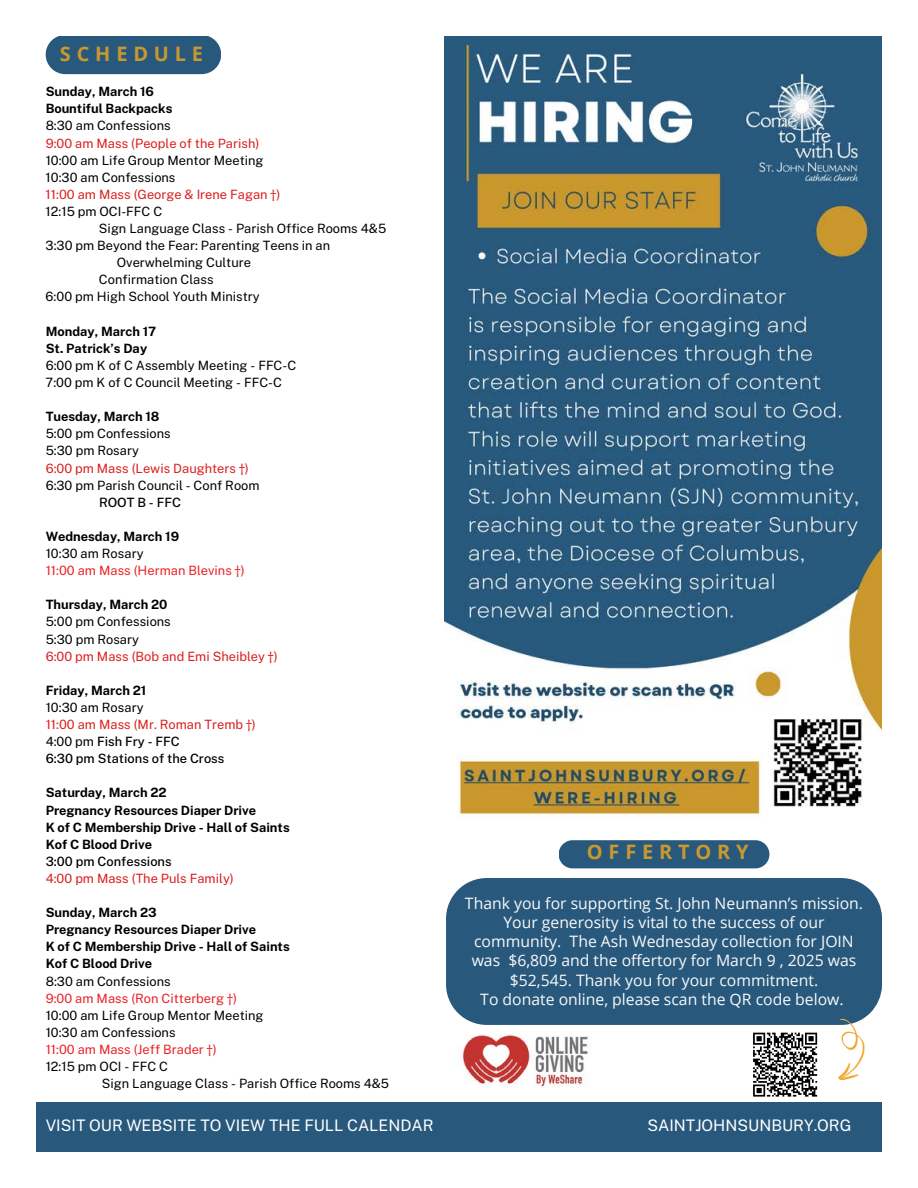
<style>
.page{position:relative;width:918px;height:1188px;background:#fff}
.page>*{position:absolute;margin:0;border:0;box-sizing:border-box;transform-origin:0 0}
.t1{font:700 19.95px "Open Sans";letter-spacing:.29em;color:#ca982c}
.t2{font:15.9px "Public Sans";color:#fff}
.t3{font:15.75px/19.2px "Open Sans";color:#f9f9f9;text-align:center}
.t4{font:12.9px/17.1px "Public Sans";color:#000}
.t5{font:700 12.9px/17.1px "Public Sans";color:#000}
.t6{font:12.9px/17.1px "Public Sans";color:#db1e1e}
.t7{font:12.9px/17.1px "Public Sans";color:#ea2127}
.t8{font:500 12.9px/17.1px "Public Sans";color:#000}
.s1{font-weight:700}
.s2{font-weight:700;color:#000}
.s3{color:#000}
.s4{font-weight:400}
.s5{font-weight:400;color:#db1e1e}
.s6{font-weight:500}
</style>
<div class="page">
<div style="left:36px;top:1102px;width:846px;height:50px;background:#28597d"></div>
<svg style="left:753px;top:1032px;width:65px;height:65px"></svg>
<img style="left:462px;top:1034px;width:126px;height:53px">
<div style="left:46px;top:36px;width:175px;height:38px;background:#28597d"></div>
<div style="left:446px;top:878px;width:436px;height:147px;background:#28597d"></div>
<svg style="left:838px;top:1019px;width:28px;height:61px"></svg>
<div style="left:559px;top:840px;width:210px;height:28px;background:#28597d"></div>
<img style="left:445px;top:36px;width:437px;height:783px">
<p class="t1" style="left:60px;top:40px;width:145px">SCHEDULE</p>
<p class="t5" style="left:46px;top:82px;width:110px">Sunday, March 16</p>
<p class="t5" style="left:46px;top:99px;width:128px">Bountiful Backpacks</p>
<p class="t4" style="left:46px;top:116px;width:127px">8:30 am Confessions</p>
<p class="t6" style="left:46px;top:134px;width:215px">9:00 am Mass (People of the Parish)</p>
<p class="t4" style="left:46px;top:151px;width:219px">10:00 am Life Group Mentor Meeting</p>
<p class="t4" style="left:46px;top:168px;width:131px">10:30 am Confessions</p>
<p class="t6" style="left:46px;top:185px;width:236px">11:00 am Mass (George &amp; Irene Fagan †)</p>
<p class="t4" style="left:46px;top:202px;width:118px">12:15 pm OCI-FFC C</p>
<p class="t4" style="left:99px;top:219px;width:289px">Sign Language Class - Parish Office Rooms 4&amp;5</p>
<p class="t4" style="left:46px;top:236px;width:286px">3:30 pm Beyond the Fear: Parenting Teens in an</p>
<p class="t4" style="left:117px;top:253px;width:136px">Overwhelming Culture</p>
<p class="t4" style="left:99px;top:270px;width:116px">Confirmation Class</p>
<p class="t4" style="left:46px;top:287px;width:216px">6:00 pm High School Youth Ministry</p>
<p class="t4" style="left:46px;top:322px;width:252px"><span class="s1">Monday, March 17<br>St. Patrick’s Day<br></span>6:00 pm K of C Assembly Meeting - FFC-C<br>7:00 pm K of C Council Meeting - FFC-C</p>
<p class="t5" style="left:46px;top:407px;width:115px">Tuesday, March 18</p>
<p class="t4" style="left:46px;top:424px;width:127px">5:00 pm Confessions</p>
<p class="t4" style="left:46px;top:441px;width:95px">5:30 pm Rosary</p>
<p class="t6" style="left:46px;top:458px;width:205px">6:00 pm Mass (Lewis Daughters †)</p>
<p class="t4" style="left:46px;top:476px;width:215px">6:30 pm Parish Council - Conf Room</p>
<p class="t8" style="left:99px;top:493px;width:84px">ROOT B - FFC</p>
<p class="t7" style="left:46px;top:527px;width:201px"><span class="s2">Wednesday, March 19<br></span><span class="s3">10:30 am Rosary<br></span>11:00 am Mass (Herman Blevins †)</p>
<p class="t6" style="left:46px;top:595px;width:234px"><span class="s2">Thursday, March 20<br></span><span class="s3">5:00 pm Confessions<br>5:30 pm Rosary<br></span>6:00 pm Mass (Bob and Emi Sheibley †)</p>
<p class="t8" style="left:46px;top:681px;width:212px"><span class="s1">Friday, March 21<br></span><span class="s4">10:30 am Rosary<br></span><span class="s5">11:00 am Mass (Mr. Roman Tremb †)<br></span><span class="s4">4:00 pm</span> Fish Fry - FFC<br>6:30 pm Stations of the Cross</p>
<p class="t5" style="left:46px;top:783px;width:246px">Saturday, March 22<br>Pregnancy Resources Diaper Drive<br>K of C Membership Drive - Hall of Saints<br>Kof C Blood Drive<br><span class="s6">3:00 pm Confessions<br></span><span class="s5">4:00 pm Mass (The Puls Family)</span></p>
<p class="t5" style="left:46px;top:903px;width:113px">Sunday, March 23</p>
<p class="t5" style="left:46px;top:920px;width:212px">Pregnancy Resources Diaper Drive</p>
<p class="t5" style="left:46px;top:937px;width:246px">K of C Membership Drive - Hall of Saints</p>
<p class="t5" style="left:46px;top:954px;width:108px">Kof C Blood Drive</p>
<p class="t4" style="left:46px;top:972px;width:127px">8:30 am Confessions</p>
<p class="t7" style="left:46px;top:989px;width:193px">9:00 am Mass (Ron Citterberg †)</p>
<p class="t4" style="left:46px;top:1006px;width:219px">10:00 am Life Group Mentor Meeting</p>
<p class="t4" style="left:46px;top:1023px;width:131px">10:30 am Confessions</p>
<p class="t7" style="left:46px;top:1040px;width:173px">11:00 am Mass (Jeff Brader †)</p>
<p class="t4" style="left:46px;top:1057px;width:124px">12:15 pm OCI - FFC C</p>
<p class="t4" style="left:102px;top:1074px;width:289px">Sign Language Class - Parish Office Rooms 4&amp;5</p>
<p class="t2" style="left:46px;top:1113px;width:389px">VISIT OUR WEBSITE TO VIEW THE FULL CALENDAR</p>
<p class="t2" style="left:647px;top:1113px;width:206px">SAINTJOHNSUNBURY.ORG</p>
<p class="t1" style="left:587px;top:837px;width:163px">OFFERTORY</p>
<p class="t3" style="left:465px;top:893px;width:400px">Thank you for supporting St. John Neumann’s mission.<br>Your generosity is vital to the success of our community. The Ash Wednesday collection for JOIN was $6,809 and the offertory for March 9 , 2025 was $52,545. Thank you for your commitment.<br>To donate online, please scan the QR code below.</p>
</div>
